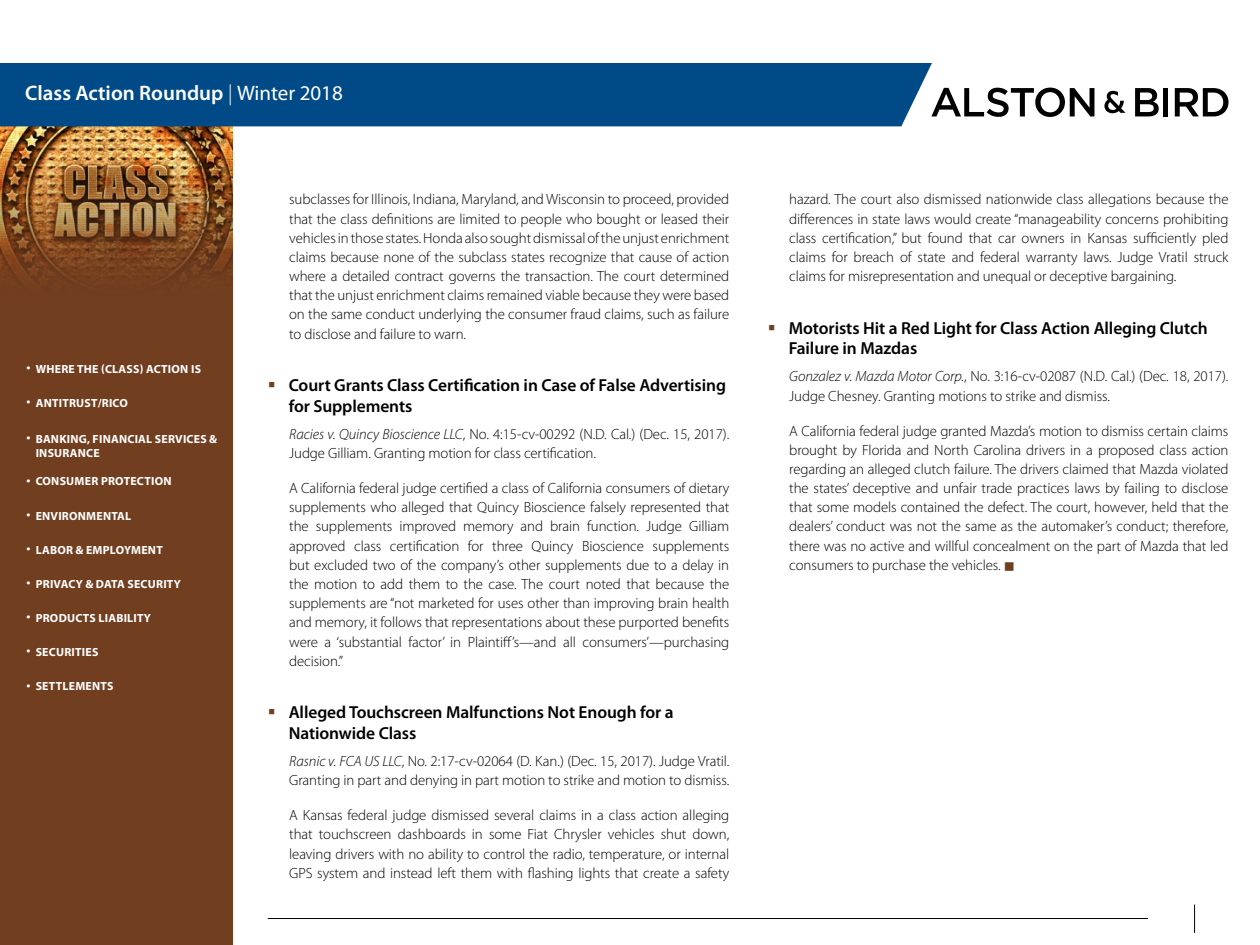
<style>
.page{position:relative;width:1260px;height:945px;background:#fff}
.page>*{position:absolute;margin:0;border:0;box-sizing:border-box;transform-origin:0 0}
.t1{font:600 21px "Myriad Pro";color:#fff}
.t2{font:600 17.5px/21px "Myriad Pro";letter-spacing:-.005em;color:#000}
.t3{font:300 14.88px/19.2px "Myriad Pro";letter-spacing:-.005em;color:#000;text-align:justify}
.t4{font:700 11.9px/14.2px "Myriad Pro";letter-spacing:.02em;color:#fff}
.s1{font-weight:300}
.s2{font-weight:400}
.s3{font-style:italic}
.s4{color:#713e1f}
</style>
<div class="page">
<div style="left:0;top:126px;width:234px;height:819px;background:#713e1f"></div>
<img style="left:0;top:126px;width:234px;height:173px">
<svg style="left:932px;top:88px;width:162px;height:29px"></svg>
<svg style="left:1104px;top:91px;width:22px;height:22px"></svg>
<svg style="left:1135px;top:88px;width:24px;height:28px"></svg>
<hr style="left:1164px;top:88px;width:4px;height:28px;background:#000">
<svg style="left:1175px;top:88px;width:53px;height:28px"></svg>
<svg style="left:1194px;top:905px;width:1px;height:28px"></svg>
<div style="left:0;top:63px;width:932px;height:63px;background:#004b87"></div>
<hr style="left:268px;top:918px;width:880px;height:1px;background:#000">
<h1 class="t1" style="left:25px;top:80px;width:319px">Class Action Roundup <span class="s1">|</span> <span class="s2">Winter 2018</span></h1>
<p class="t4" style="left:27px;top:361px;width:176px">• WHERE THE (CLASS) ACTION IS</p>
<p class="t4" style="left:27px;top:395px;width:103px">• ANTITRUST/RICO</p>
<p class="t4" style="left:36px;top:431px;width:183px;text-indent:-9px">• BANKING, FINANCIAL SERVICES &amp;<br>INSURANCE</p>
<p class="t4" style="left:27px;top:474px;width:146px">• CONSUMER PROTECTION</p>
<p class="t4" style="left:27px;top:508px;width:106px">• ENVIRONMENTAL</p>
<p class="t4" style="left:27px;top:542px;width:138px">• LABOR &amp; EMPLOYMENT</p>
<p class="t4" style="left:27px;top:576px;width:156px">• PRIVACY &amp; DATA SECURITY</p>
<p class="t4" style="left:27px;top:611px;width:126px">• PRODUCTS LIABILITY</p>
<p class="t4" style="left:27px;top:645px;width:73px">• SECURITIES</p>
<p class="t4" style="left:27px;top:679px;width:88px">• SETTLEMENTS</p>
<p class="t3" style="left:289px;top:190px;width:442px">subclasses for Illinois, Indiana, Maryland, and Wisconsin to proceed, provided that the class definitions are limited to people who bought or leased their vehicles in those states. Honda also sought dismissal of the unjust enrichment claims because none of the subclass states recognize that cause of action where a detailed contract governs the transaction. The court determined that the unjust enrichment claims remained viable because they were based on the same conduct underlying the consumer fraud claims, such as failure to disclose and failure to warn.</p>
<p class="t2" style="left:289px;top:374px;width:439px">Court Grants Class Certification in Case of False Advertising for Supplements</p>
<p class="t3" style="left:289px;top:424px;width:442px"><span class="s3">Racies v. Quincy Bioscience LLC</span>, No. 4:15-cv-00292 (N.D. Cal.) (Dec. 15, 2017).<br>Judge Gilliam. Granting motion for class certification.</p>
<p class="t3" style="left:289px;top:478px;width:442px">A California federal judge certified a class of California consumers of dietary supplements who alleged that Quincy Bioscience falsely represented that the supplements improved memory and brain function. Judge Gilliam approved class certification for three Quincy Bioscience supplements but excluded two of the company’s other supplements due to a delay in the motion to add them to the case. The court noted that because the supplements are “not marketed for uses other than improving brain health and memory, it follows that representations about these purported benefits were a ‘substantial factor’ in Plaintiff’s—and all consumers’—purchasing decision.”</p>
<p class="t2" style="left:289px;top:701px;width:387px">Alleged Touchscreen Malfunctions Not Enough for a<br>Nationwide Class</p>
<p class="t3" style="left:289px;top:751px;width:442px"><span class="s3">Rasnic v. FCA US LLC</span>, No. 2:17-cv-02064 (D. Kan.) (Dec. 15, 2017). Judge Vratil.<br>Granting in part and denying in part motion to strike and motion to dismiss.</p>
<p class="t3" style="left:289px;top:806px;width:442px">A Kansas federal judge dismissed several claims in a class action alleging that touchscreen dashboards in some Fiat Chrysler vehicles shut down, leaving drivers with no ability to control the radio, temperature, or internal GPS system and instead left them with flashing lights that create a safety</p>
<p class="t3" style="left:789px;top:190px;width:441px">hazard. The court also dismissed nationwide class allegations because the differences in state laws would create “manageability concerns prohibiting class certification,” but found that car owners in Kansas sufficiently pled claims for breach of state and federal warranty laws. Judge Vratil struck claims for misrepresentation and unequal or deceptive bargaining.</p>
<p class="t2" style="left:789px;top:317px;width:420px">Motorists Hit a Red Light for Class Action Alleging Clutch<br>Failure in Mazdas</p>
<p class="t3" style="left:789px;top:367px;width:441px"><span class="s3">Gonzalez v. Mazda Motor Corp.</span>, No. 3:16-cv-02087 (N.D. Cal.) (Dec. 18, 2017).<br>Judge Chesney. Granting motions to strike and dismiss.</p>
<p class="t3" style="left:789px;top:421px;width:441px">A California federal judge granted Mazda’s motion to dismiss certain claims brought by Florida and North Carolina drivers in a proposed class action regarding an alleged clutch failure. The drivers claimed that Mazda violated the states’ deceptive and unfair trade practices laws by failing to disclose that some models contained the defect. The court, however, held that the dealers’ conduct was not the same as the automaker’s conduct; therefore, there was no active and willful concealment on the part of Mazda that led consumers to purchase the vehicles. <span class="s4">■</span></p>
</div>
